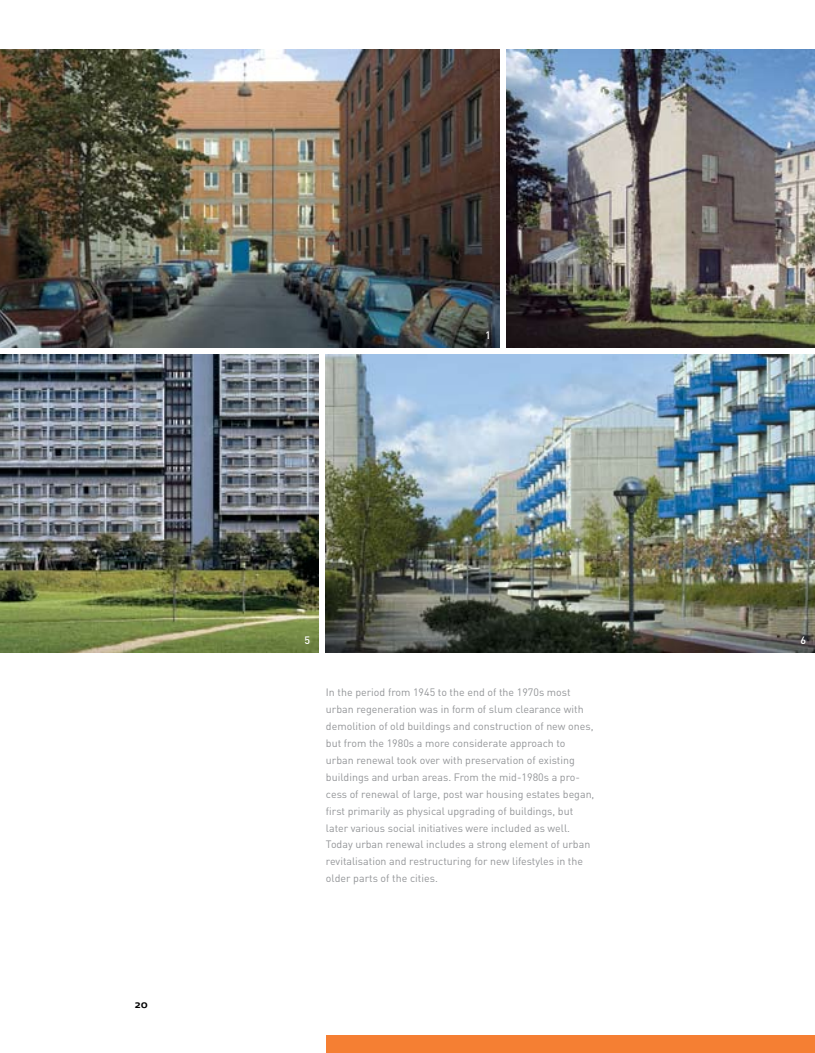
<style>
.page{position:relative;width:815px;height:1053px;background:#fff}
.page>*{position:absolute;margin:0;border:0;box-sizing:border-box;transform-origin:0 0}
.t1{font:10.62px/16.9px "DIN";color:#939598}
.t2{font:500 10.62px "DIN";color:#fff}
.t3{font:700 10.62px "Signa Normal";color:#000}
</style>
<div class="page">
<img style="left:0;top:50px;width:500px;height:297px">
<img style="left:326px;top:354px;width:489px;height:298px">
<img style="left:0;top:354px;width:319px;height:298px">
<div style="left:326px;top:1035px;width:489px;height:17px;background:#f57f33"></div>
<img style="left:507px;top:50px;width:308px;height:297px">
<p class="t3" style="left:135px;top:998px;width:14px">20</p>
<p class="t2" style="left:485px;top:328px;width:7px">1</p>
<p class="t2" style="left:304px;top:632px;width:7px">5</p>
<p class="t2" style="left:800px;top:632px;width:7px">6</p>
<p class="t1" style="left:326px;top:684px;width:270px">In the period from 1945 to the end of the 1970s most urban regeneration was in form of slum clearance with demolition of old buildings and construction of new ones, but from the 1980s a more considerate approach to urban renewal took over with preservation of existing buildings and urban areas. From the mid-1980s a pro&shy;cess of renewal of large, post war housing estates began, first primarily as physical upgrading of buildings, but later various social initiatives were included as well.<br>Today urban renewal includes a strong element of urban revitalisation and restructuring for new lifestyles in the older parts of the cities.</p>
</div>
